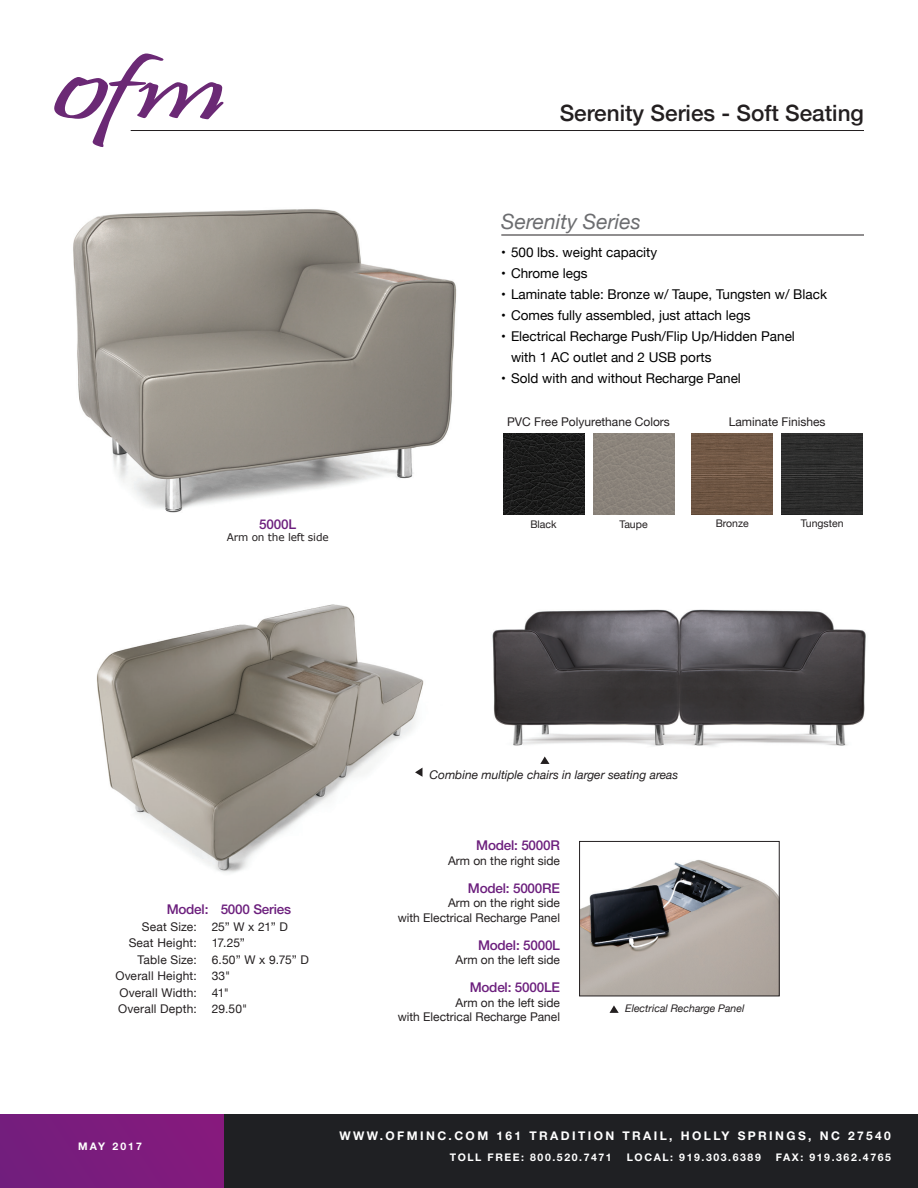
<style>
.page{position:relative;width:918px;height:1188px;background:#fff}
.page>*{position:absolute;margin:0;border:0;box-sizing:border-box;transform-origin:0 0}
.t1{font:500 22.5px "Helvetica Neue";color:#231f20}
.subtitle{font:italic 21px "Helvetica Neue";color:#6c6d70}
.t2{font:13.5px/21px "Helvetica Neue";color:#000}
.Caption_Model_Number{font:500 13.5px "Helvetica Neue LT Pro";letter-spacing:-.015em;color:#6c1f7d}
.Caption_model_swatch{font:12px "Helvetica Neue";color:#231f20}
.dimensions_tabbed{font:12px "Helvetica Neue";letter-spacing:.015em;color:#231f20}
.t3{font:700 12px "Helvetica Neue LT Pro";letter-spacing:.2em;color:#fff}
.captions_italics{font:italic 12px "Helvetica Neue";color:#231f20}
.t4{font:700 10.5px "Helvetica Neue LT Pro";letter-spacing:.15em;color:#fff}
.Caption_model_swatch-2{font:10.5px "Helvetica Neue";color:#231f20}
.captions_italics-2{font:italic 10.5px "Helvetica Neue";color:#231f20}
.t5{font:10.5px "Verdana";letter-spacing:-.015em;color:#231f20}
</style>
<div class="page">
<div style="left:0;top:1115px;width:918px;height:73px;background:#1f2023"></div>
<hr style="left:131px;top:130px;width:733px;height:1px;background:#231f20">
<svg style="left:54px;top:54px;width:170px;height:93px"></svg>
<div style="left:0;top:1115px;width:224px;height:73px;background:#7b1c7d"></div>
<hr style="left:501px;top:235px;width:363px;height:1px;background:#231f20">
<img style="left:97px;top:604px;width:327px;height:269px">
<img style="left:692px;top:433px;width:81px;height:81px">
<img style="left:73px;top:209px;width:384px;height:304px">
<img style="left:581px;top:860px;width:196px;height:134px">
<div style="left:579px;top:841px;width:200px;height:155px;border:1px solid #231f20"></div>
<div style="left:593px;top:433px;width:81px;height:81px;background:#8b837b"></div>
<svg style="left:610px;top:1005px;width:9px;height:8px"></svg>
<img style="left:782px;top:433px;width:81px;height:81px">
<img style="left:503px;top:433px;width:81px;height:81px">
<img style="left:492px;top:609px;width:374px;height:148px">
<svg style="left:540px;top:757px;width:10px;height:7px"></svg>
<svg style="left:415px;top:768px;width:7px;height:9px"></svg>
<p class="Caption_Model_Number" style="left:259px;top:516px;width:38px">5000L</p>
<p class="t5" style="left:227px;top:530px;width:103px">Arm on the left side</p>
<p class="t1" style="left:560px;top:95px;width:306px">Serenity Series - Soft Seating</p>
<p class="subtitle" style="left:501px;top:206px;width:141px">Serenity Series</p>
<p class="t2" style="left:501px;top:242px;width:157px">• 500 lbs. weight capacity</p>
<p class="t2" style="left:501px;top:263px;width:88px">• Chrome legs</p>
<p class="t2" style="left:501px;top:284px;width:327px">• Laminate table: Bronze w/ Taupe, Tungsten w/ Black</p>
<p class="t2" style="left:501px;top:305px;width:251px">• Comes fully assembled, just attach legs</p>
<p class="t2" style="left:511px;top:326px;width:285px;text-indent:-10px">• Electrical Recharge Push/Flip Up/Hidden Panel with 1 AC outlet and 2 USB ports</p>
<p class="t2" style="left:501px;top:368px;width:241px">• Sold with and without Recharge Panel</p>
<p class="Caption_model_swatch" style="left:507px;top:413px;width:164px">PVC Free Polyurethane Colors</p>
<p class="Caption_model_swatch-2" style="left:530px;top:516px;width:28px">Black</p>
<p class="Caption_model_swatch-2" style="left:619px;top:516px;width:30px">Taupe</p>
<p class="Caption_model_swatch" style="left:729px;top:413px;width:98px">Laminate Finishes</p>
<p class="Caption_model_swatch-2" style="left:716px;top:516px;width:35px">Bronze</p>
<p class="Caption_model_swatch-2" style="left:801px;top:516px;width:44px">Tungsten</p>
<p class="Caption_Model_Number" style="left:167px;top:901px;width:126px">Model: 5000 Series</p>
<p class="dimensions_tabbed" style="left:142px;top:918px;width:56px">Seat Size:</p>
<p class="dimensions_tabbed" style="left:212px;top:918px;width:78px">25” W x 21” D</p>
<p class="dimensions_tabbed" style="left:129px;top:934px;width:70px">Seat Height:</p>
<p class="dimensions_tabbed" style="left:212px;top:934px;width:35px">17.25”</p>
<p class="dimensions_tabbed" style="left:137px;top:951px;width:61px">Table Size:</p>
<p class="dimensions_tabbed" style="left:212px;top:951px;width:99px">6.50” W x 9.75” D</p>
<p class="dimensions_tabbed" style="left:115px;top:967px;width:83px">Overall Height:</p>
<p class="dimensions_tabbed" style="left:212px;top:967px;width:20px">33"</p>
<p class="dimensions_tabbed" style="left:119px;top:984px;width:111px">Overall Width: 41"</p>
<p class="dimensions_tabbed" style="left:118px;top:1000px;width:80px">Overall Depth:</p>
<p class="dimensions_tabbed" style="left:212px;top:1000px;width:37px">29.50"</p>
<p class="captions_italics" style="left:429px;top:766px;width:250px">Combine multiple chairs in larger seating areas</p>
<p class="Caption_Model_Number" style="left:476px;top:837px;width:85px">Model: 5000R</p>
<p class="Caption_model_swatch" style="left:448px;top:852px;width:114px">Arm on the right side</p>
<p class="Caption_Model_Number" style="left:468px;top:880px;width:94px">Model: 5000RE</p>
<p class="Caption_model_swatch" style="left:448px;top:894px;width:114px">Arm on the right side</p>
<p class="Caption_model_swatch" style="left:398px;top:909px;width:164px">with Electrical Recharge Panel</p>
<p class="Caption_Model_Number" style="left:478px;top:937px;width:84px">Model: 5000L</p>
<p class="Caption_model_swatch" style="left:456px;top:951px;width:106px">Arm on the left side</p>
<p class="Caption_Model_Number" style="left:470px;top:979px;width:92px">Model: 5000LE</p>
<p class="Caption_model_swatch" style="left:456px;top:994px;width:106px">Arm on the left side</p>
<p class="Caption_model_swatch" style="left:398px;top:1008px;width:164px">with Electrical Recharge Panel</p>
<p class="captions_italics-2" style="left:625px;top:1001px;width:121px">Electrical Recharge Panel</p>
<p class="t4" style="left:78px;top:1140px;width:65px">MAY 2017</p>
<p class="t3" style="left:340px;top:1128px;width:553px">WWW.OFMINC.COM 161 TRADITION TRAIL, HOLLY SPRINGS, NC 27540</p>
<p class="t4" style="left:450px;top:1151px;width:164px">TOLL FREE: 800.520.7471</p>
<p class="t4" style="left:627px;top:1151px;width:136px">LOCAL: 919.303.6389</p>
<p class="t4" style="left:776px;top:1151px;width:117px">FAX: 919.362.4765</p>
</div>
